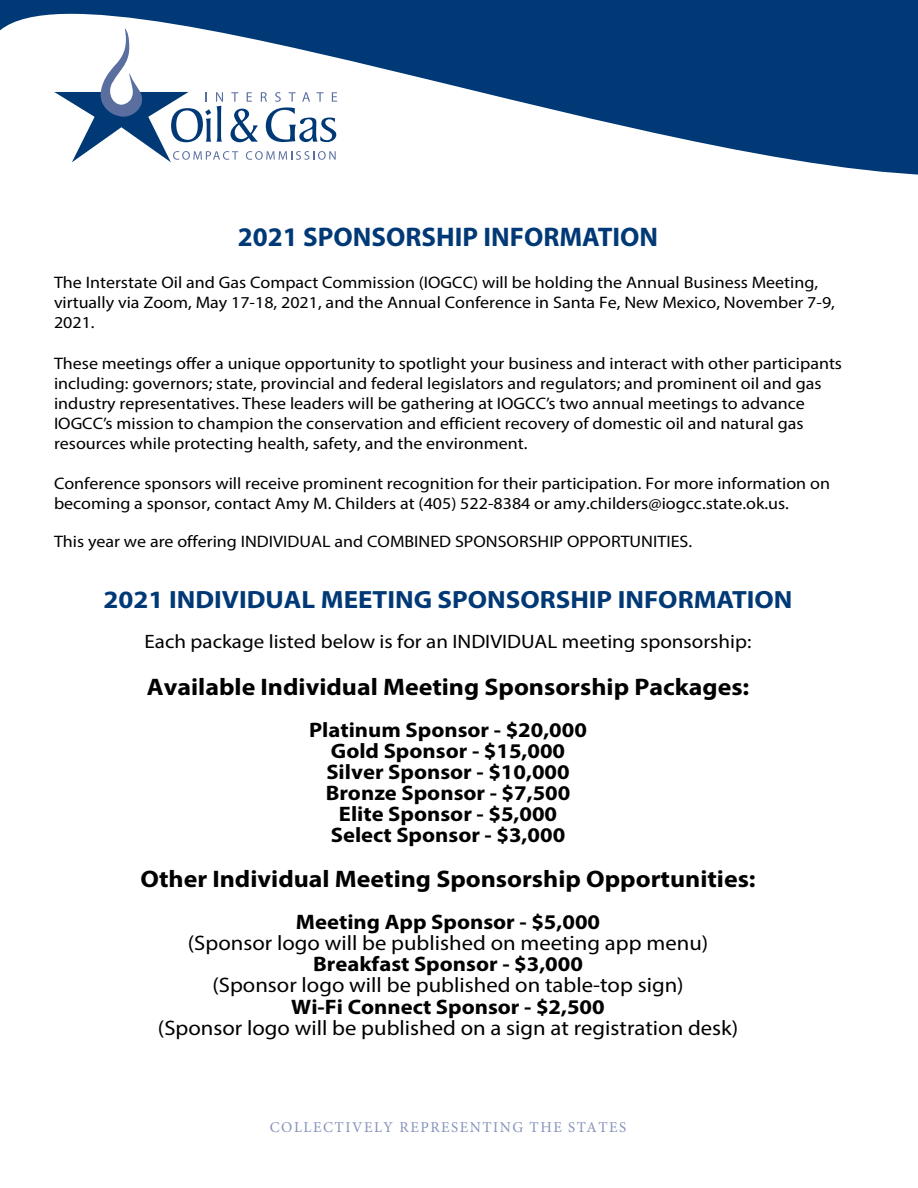
<style>
.page{position:relative;width:918px;height:1188px;background:#fff}
.page>*{position:absolute;margin:0;border:0;box-sizing:border-box;transform-origin:0 0}
.t1{font:700 27px "Myriad Pro";color:#003976}
.t2{font:700 25.05px "Myriad Pro";color:#003976;scale:1.08 1}
.t3{font:700 24px "Myriad Pro";color:#000;scale:1.08 1}
.t4{font:700 21px/21px "Myriad Pro";color:#000;text-align:center;scale:1.08 1}
.t5{font:21px "Myriad Pro";color:#000;scale:1.08 1}
.t6{font:19.5px "Myriad Pro";color:#000;scale:1.08 1}
.t7{font:16.65px/20px "Myriad Pro";color:#000;scale:1.08 1}
.t8{font:15px "Minion Pro";letter-spacing:.1em;color:#8593bb}
</style>
<div class="page">
<svg style="left:0;top:0;width:918px;height:175px;fill:#003976"></svg>
<h1 class="t1" style="left:238px;top:219px;width:422px">2021 SPONSORSHIP INFORMATION</h1>
<p class="t7" style="left:54px;top:273px;width:725px">The Interstate Oil and Gas Compact Commission (IOGCC) will be holding the Annual Business Meeting, virtually via Zoom, May 17-18, 2021, and the Annual Conference in Santa Fe, New Mexico, November 7-9,<br>2021.</p>
<p class="t7" style="left:54px;top:353px;width:731px">These meetings offer a unique opportunity to spotlight your business and interact with other participants including: governors; state, provincial and federal legislators and regulators; and prominent oil and gas industry representatives. These leaders will be gathering at IOGCC’s two annual meetings to advance IOGCC’s mission to champion the conservation and efficient recovery of domestic oil and natural gas resources while protecting health, safety, and the environment.</p>
<p class="t7" style="left:54px;top:473px;width:720px">Conference sponsors will receive prominent recognition for their participation. For more information on becoming a sponsor, contact Amy M. Childers at (405) 522-8384 or amy.childers@iogcc.state.ok.us.</p>
<p class="t7" style="left:54px;top:531px;width:592px">This year we are offering INDIVIDUAL and COMBINED SPONSORSHIP OPPORTUNITIES.</p>
<h2 class="t2" style="left:104px;top:583px;width:639px">2021 INDIVIDUAL MEETING SPONSORSHIP INFORMATION</h2>
<p class="t6" style="left:145px;top:629px;width:563px">Each package listed below is for an INDIVIDUAL meeting sponsorship:</p>
<h3 class="t3" style="left:147px;top:671px;width:559px">Available Individual Meeting Sponsorship Packages:</h3>
<p class="t4" style="left:309px;top:719px;width:259px">Platinum Sponsor - $20,000<br>Gold Sponsor - $15,000<br>Silver Sponsor - $10,000<br>Bronze Sponsor - $7,500<br>Elite Sponsor - $5,000<br>Select Sponsor - $3,000</p>
<h3 class="t3" style="left:140px;top:863px;width:571px">Other Individual Meeting Sponsorship Opportunities:</h3>
<p class="t4" style="left:296px;top:911px;width:283px">Meeting App Sponsor - $5,000</p>
<p class="t5" style="left:188px;top:930px;width:483px">(Sponsor logo will be published on meeting app menu)</p>
<p class="t4" style="left:313px;top:953px;width:251px">Breakfast Sponsor - $3,000</p>
<p class="t5" style="left:212px;top:972px;width:438px">(Sponsor logo will be published on table-top sign)</p>
<p class="t4" style="left:291px;top:995px;width:292px">Wi-Fi Connect Sponsor - $2,500</p>
<p class="t5" style="left:158px;top:1015px;width:539px">(Sponsor logo will be published on a sign at registration desk)</p>
<p class="t8" style="left:270px;top:1118px;width:358px">COLLECTIVELY REPRESENTING THE STATES</p>
</div>
